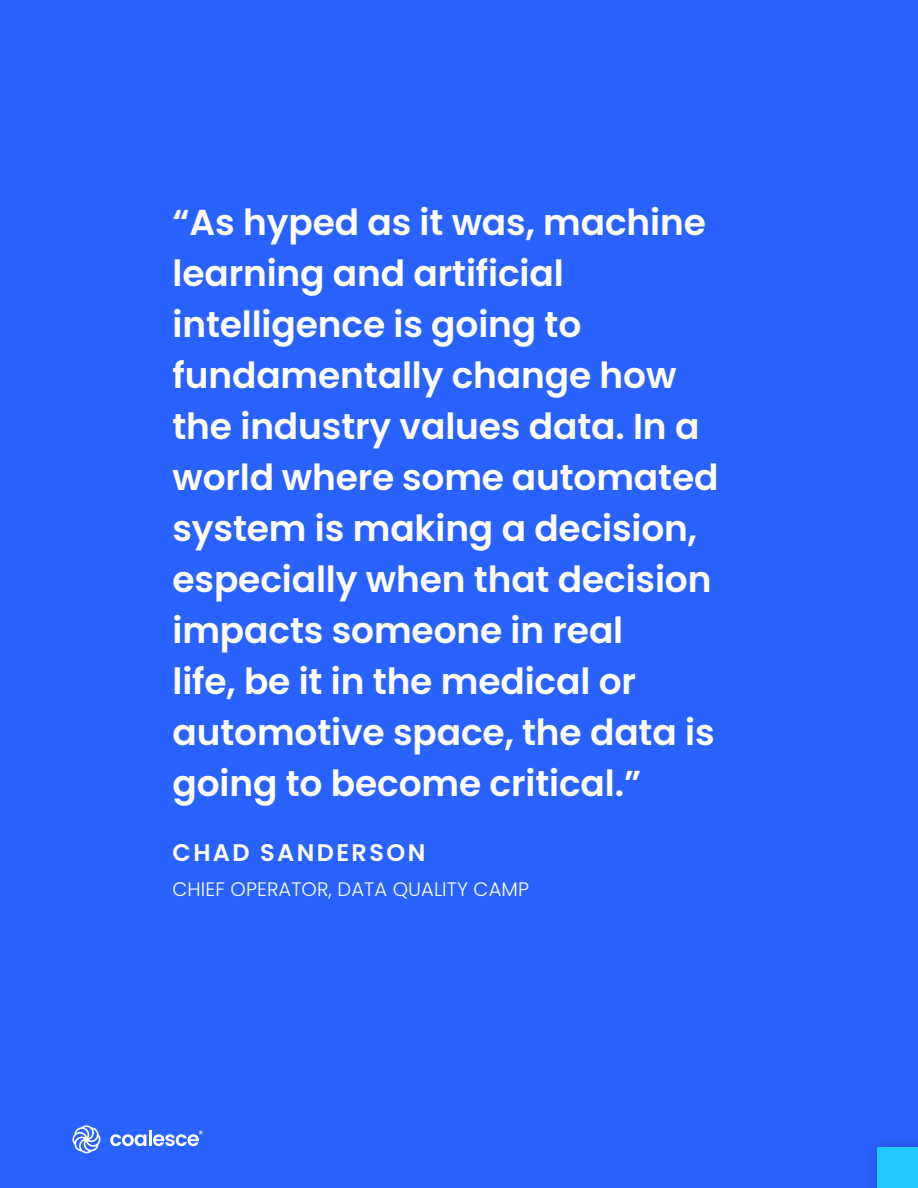
<style>
.page{position:relative;width:918px;height:1188px;background:#2962ff}
.page>*{position:absolute;margin:0;border:0;box-sizing:border-box;transform-origin:0 0}
.t1{font:600 36px/51px "Poppins";letter-spacing:-.005em;color:#fff}
.t2{font:600 24px "Poppins";letter-spacing:.1em;color:#fff}
.t3{font:300 19.5px "Poppins";letter-spacing:.005em;color:#fff}
</style>
<div class="page">
<div style="left:862px;top:1132px;width:56px;height:56px;background:#131313;opacity:.2"></div>
<div style="left:878px;top:1148px;width:40px;height:40px;background:#22c9fc"></div>
<svg style="left:110px;top:1134px;width:36px;height:12px"></svg>
<hr style="left:149px;top:1131px;width:3px;height:15px;background:#fff">
<svg style="left:72px;top:1125px;width:28px;height:28px"></svg>
<svg style="left:153px;top:1131px;width:50px;height:15px"></svg>
<p class="t1" style="left:173px;top:197px;width:548px">“As hyped as it was, machine learning and artificial intelligence is going to fundamentally change how the industry values data. In a world where some automated system is making a decision, especially when that decision impacts someone in real<br>life, be it in the medical or automotive space, the data is going to become critical.”</p>
<p class="t2" style="left:173px;top:839px;width:254px">CHAD SANDERSON</p>
<p class="t3" style="left:173px;top:878px;width:358px">CHIEF OPERATOR, DATA QUALITY CAMP</p>
</div>
